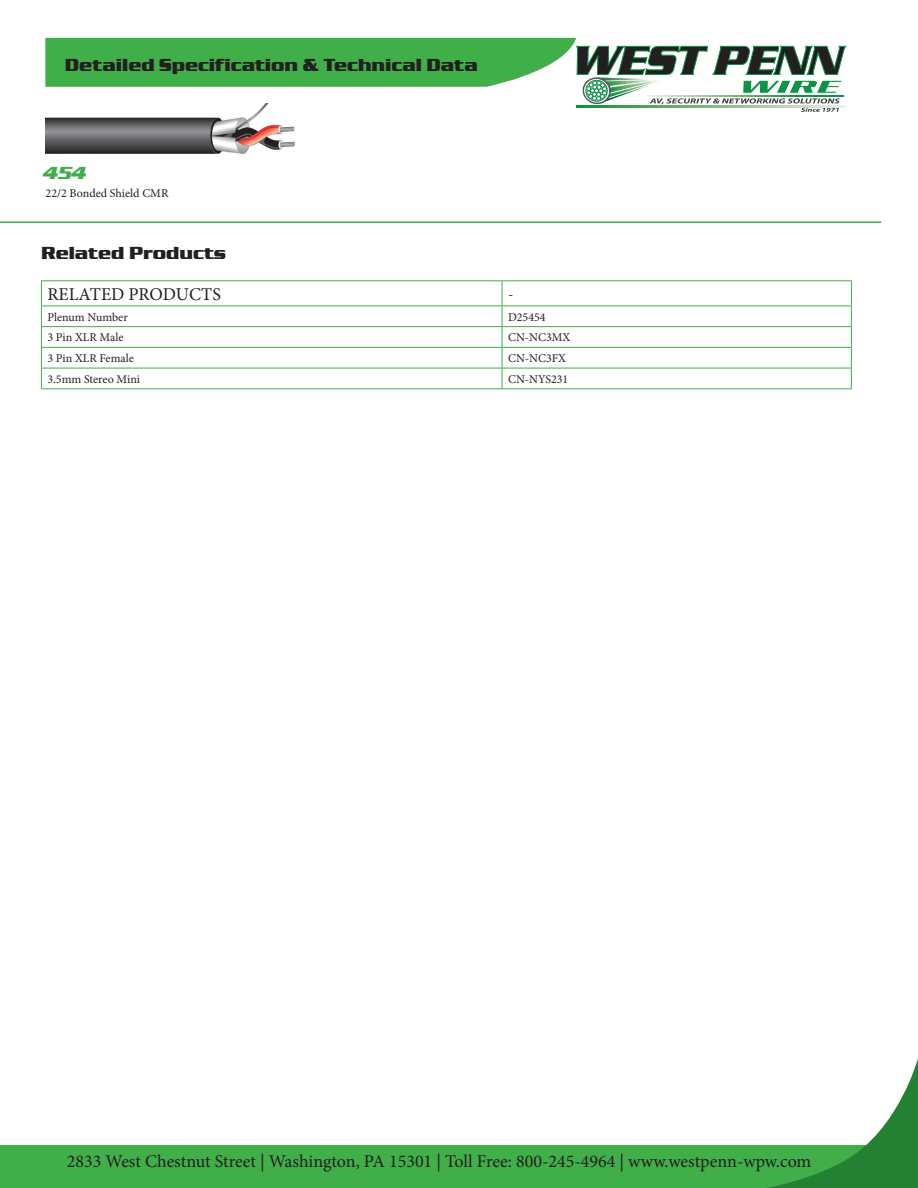
<style>
.page{position:relative;width:918px;height:1188px;background:#fff}
.page>*{position:absolute;margin:0;border:0;box-sizing:border-box;transform-origin:0 0}
.Renee_White_Bold{font:18px "Minion Pro";color:#231f20}
.t1{font:700 18px "Serpentine D";color:#231f20}
.StiboTableHeaderRow{font:18px "Minion Pro";color:#231f20}
.t2{font:italic 700 18px "Serpentine D";color:#40ae49}
.White_Bold{font:15px "Minion Pro";color:#231f20}
.plain{font:12px "Minion Pro";color:#231f20}
</style>
<div class="page">
<hr style="left:41px;top:326px;width:461px;height:1px;background:#40ae49">
<hr style="left:502px;top:326px;width:350px;height:1px;background:#40ae49">
<hr style="left:41px;top:347px;width:461px;height:1px;background:#40ae49">
<hr style="left:502px;top:347px;width:350px;height:1px;background:#40ae49">
<hr style="left:41px;top:368px;width:461px;height:1px;background:#40ae49">
<hr style="left:502px;top:368px;width:350px;height:1px;background:#40ae49">
<hr style="left:41px;top:388px;width:461px;height:1px;background:#40ae49">
<hr style="left:502px;top:388px;width:350px;height:1px;background:#40ae49">
<hr style="left:41px;top:280px;width:461px;height:1px;background:#40ae49">
<svg style="left:41px;top:281px;width:1px;height:107px"></svg>
<hr style="left:502px;top:280px;width:350px;height:1px;background:#40ae49">
<svg style="left:502px;top:281px;width:1px;height:107px"></svg>
<svg style="left:851px;top:281px;width:1px;height:107px"></svg>
<hr style="left:41px;top:306px;width:461px;height:1px;background:#40ae49">
<hr style="left:502px;top:306px;width:350px;height:1px;background:#40ae49">
<svg style="left:45px;top:38px;width:801px;height:74px"></svg>
<hr style="left:0;top:221px;width:881px;height:2px;background:#40ae49">
<div style="left:0;top:1146px;width:918px;height:42px;background:#40ae49"></div>
<svg style="left:746px;top:1058px;width:172px;height:130px"></svg>
<img style="left:46px;top:104px;width:270px;height:50px">
<p class="t1" style="left:65px;top:55px;width:414px">Detailed Specification &amp; Technical Data</p>
<p class="t2" style="left:43px;top:163px;width:44px">454</p>
<p class="plain" style="left:46px;top:185px;width:124px">22/2 Bonded Shield CMR</p>
<p class="t1" style="left:41px;top:242px;width:186px">Related Products</p>
<p class="StiboTableHeaderRow" style="left:47px;top:282px;width:175px">RELATED PRODUCTS</p>
<p class="White_Bold" style="left:508px;top:284px;width:7px">-</p>
<p class="plain" style="left:47px;top:309px;width:82px">Plenum Number</p>
<p class="plain" style="left:508px;top:309px;width:39px">D25454</p>
<p class="plain" style="left:47px;top:329px;width:78px">3 Pin XLR Male</p>
<p class="plain" style="left:508px;top:329px;width:64px">CN-NC3MX</p>
<p class="plain" style="left:47px;top:350px;width:88px">3 Pin XLR Female</p>
<p class="plain" style="left:508px;top:350px;width:59px">CN-NC3FX</p>
<p class="plain" style="left:47px;top:371px;width:94px">3.5mm Stereo Mini</p>
<p class="plain" style="left:508px;top:371px;width:62px">CN-NYS231</p>
<p class="Renee_White_Bold" style="left:67px;top:1149px;width:746px">2833 West Chestnut Street | Washington, PA 15301 | Toll Free: 800-245-4964 | www.westpenn-wpw.com</p>
</div>
